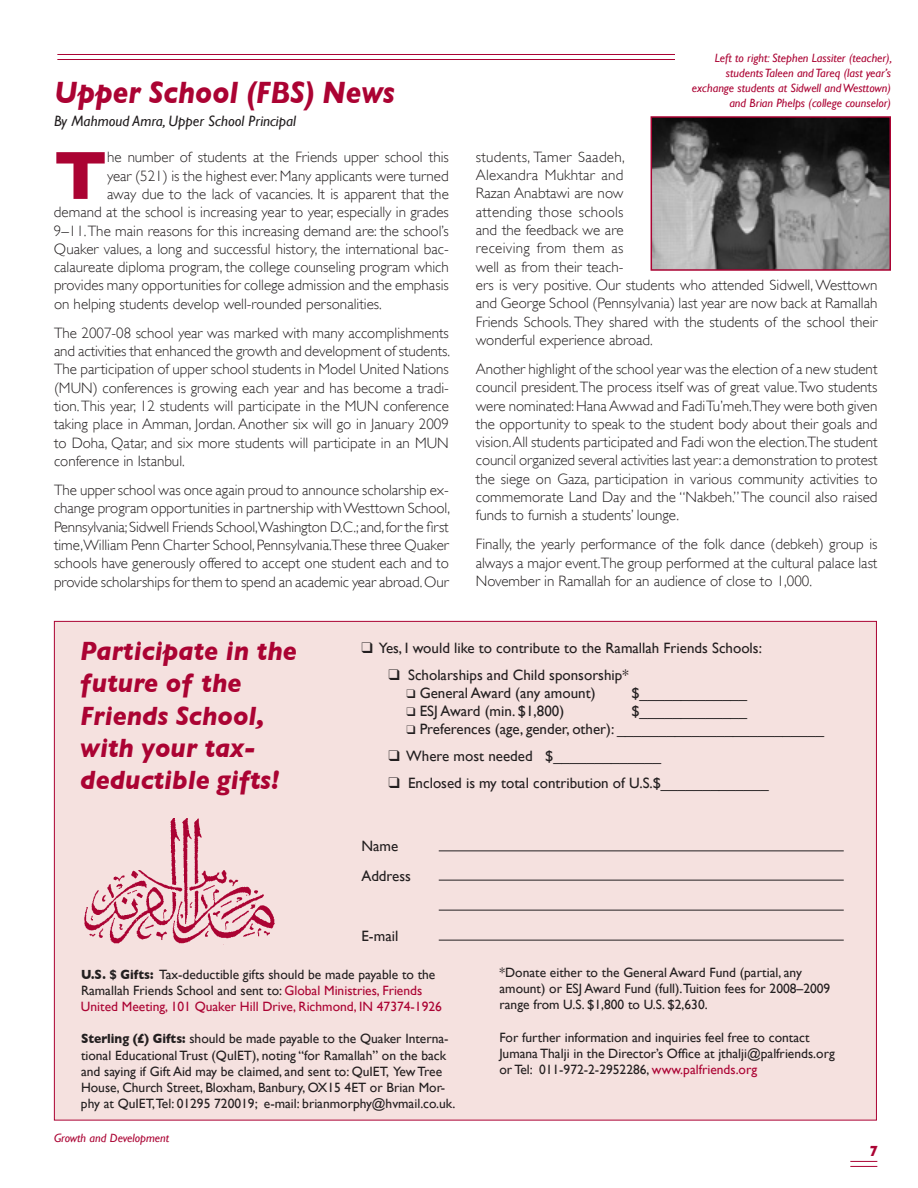
<style>
.page{position:relative;width:918px;height:1188px;background:#fff}
.page>*{position:absolute;margin:0;border:0;box-sizing:border-box;transform-origin:0 0}
.t1{font:700 69.15px "Gill Sans";color:#ab0333}
.t2{font:italic 700 31.5px "Gill Sans";color:#ab0333;scale:.9 1}
.t3{font:italic 700 27px/32.4px "Gill Sans";color:#ab0333;scale:.95 1}
.t4{font:300 15px/18.3px "Gill Sans";color:#231f20;text-align:justify}
.t5{font:15px/30px "Gill Sans";color:#231f20}
.t6{font:italic 15px "Gill Sans";color:#231f20}
.t7{font:italic 700 15px "Gill Sans";color:#ab0333}
.t8{font:13.5px/16.2px "Gill Sans";color:#231f20}
.t9{font:13.5px/16.2px "Gill Sans";color:#ab0333}
.t10{font:italic 12px/15px "Gill Sans";color:#ab0333;text-align:right}
.s1{font-weight:700;color:#231f20}
.s2{color:#231f20}
.s3{font-weight:700}
.s4{color:#ab0333}
</style>
<div class="page">
<hr style="left:57px;top:54px;width:618px;height:1px;background:#ab0333">
<hr style="left:57px;top:59px;width:618px;height:1px;background:#ab0333">
<svg style="left:850px;top:1161px;width:27px;height:6px"></svg>
<div style="left:54px;top:621px;width:822px;height:499px;background:#f5e1df"></div>
<img style="left:84px;top:818px;width:191px;height:127px">
<hr style="left:439px;top:850px;width:405px;height:1px;background:#231f20">
<hr style="left:439px;top:880px;width:405px;height:1px;background:#231f20">
<hr style="left:439px;top:910px;width:405px;height:1px;background:#231f20">
<hr style="left:439px;top:940px;width:405px;height:1px;background:#231f20">
<img style="left:654px;top:119px;width:234px;height:149px">
<div style="left:651px;top:116px;width:240px;height:155px;border:2px solid #ab0333"></div>
<h2 class="t2" style="left:54px;top:74px;width:380px">Upper School (FBS) News</h2>
<p class="t6" style="left:54px;top:112px;width:244px">By Mahmoud Amra, Upper School Principal</p>
<h1 class="t1" style="left:54px;top:135px;width:55px">T</h1>
<p class="t4" style="left:107px;top:148px;width:343px">he number of students at the Friends upper school this</p>
<p class="t4" style="left:107px;top:166px;width:343px">year (521) is the highest ever. Many applicants were turned</p>
<p class="t4" style="left:107px;top:185px;width:343px">away due to the lack of vacancies. It is apparent that the</p>
<p class="t4" style="left:54px;top:203px;width:396px">demand at the school is increasing year to year, especially in grades</p>
<p class="t4" style="left:54px;top:221px;width:396px">9–11. The main reasons for this increasing demand are: the school’s</p>
<p class="t4" style="left:54px;top:240px;width:396px">Quaker values, a long and successful history, the international bac-</p>
<p class="t4" style="left:54px;top:258px;width:396px">calaureate diploma program, the college counseling program which</p>
<p class="t4" style="left:54px;top:276px;width:396px">provides many opportunities for college admission and the emphasis</p>
<p class="t4" style="left:54px;top:294px;width:329px">on helping students develop well-rounded personalities.</p>
<p class="t4" style="left:54px;top:324px;width:398px">The 2007-08 school year was marked with many accomplishments and activities that enhanced the growth and development of students.<br>The participation of upper school students in Model United Nations (MUN) conferences is growing each year and has become a tradi&shy;tion. This year, 12 students will participate in the MUN conference taking place in Amman, Jordan. Another six will go in January 2009 to Doha, Qatar, and six more students will participate in an MUN conference in Istanbul.</p>
<p class="t4" style="left:54px;top:481px;width:398px">The upper school was once again proud to announce scholarship ex&shy;change program opportunities in partnership with Westtown School, Pennsylvania; Sidwell Friends School,Washington D.C.; and, for the first time,William Penn Charter School, Pennsylvania.These three Quaker schools have generously offered to accept one student each and to provide scholarships for them to spend an academic year abroad. Our</p>
<p class="t10" style="left:692px;top:51px;width:202px">Left to right: Stephen Lassiter (teacher), students Taleen and Tareq (last year’s exchange students at Sidwell and Westtown) and Brian Phelps (college counselor)</p>
<p class="t4" style="left:476px;top:148px;width:403px;text-align:left">students, Tamer Saadeh,<br>Alexandra Mukhtar and<br>Razan Anabtawi are now<br>attending those schools<br>and the feedback we are<br>receiving from them as<br>well as from their teach-<br>ers is very positive. Our students who attended Sidwell, Westtown and George School (Pennsylvania) last year are now back at Ramallah Friends Schools. They shared with the students of the school their wonderful experience abroad.</p>
<p class="t4" style="left:476px;top:360px;width:403px">Another highlight of the school year was the election of a new student council president. The process itself was of great value. Two students were nominated: Hana Awwad and Fadi Tu’meh.They were both given the opportunity to speak to the student body about their goals and vision. All students participated and Fadi won the election.The student council organized several activities last year: a demonstration to protest the siege on Gaza, participation in various community activities to commemorate Land Day and the “Nakbeh.” The council also raised funds to furnish a students’ lounge.</p>
<p class="t4" style="left:476px;top:535px;width:403px">Finally, the yearly performance of the folk dance (debkeh) group is always a major event.The group performed at the cultural palace last November in Ramallah for an audience of close to 1,000.</p>
<h3 class="t3" style="left:80px;top:634px;width:230px">Participate in the future of the<br>Friends School, with your tax&shy;deductible gifts!</h3>
<p class="t5" style="left:361px;top:632px;width:402px">❑ Yes, I would like to contribute to the Ramallah Friends Schools:</p>
<p class="t5" style="left:388px;top:659px;width:242px">❑ Scholarships and Child sponsorship*</p>
<p class="t5" style="left:406px;top:677px;width:191px">❑ General Award (any amount)</p>
<p class="t5" style="left:631px;top:677px;width:117px">$_____________</p>
<p class="t5" style="left:406px;top:695px;width:159px">❑ ESJ Award (min. $1,800)</p>
<p class="t5" style="left:631px;top:695px;width:117px">$_____________</p>
<p class="t5" style="left:406px;top:713px;width:419px">❑ Preferences (age, gender, other): _________________________</p>
<p class="t5" style="left:388px;top:740px;width:274px">❑ Where most needed $_____________</p>
<p class="t5" style="left:388px;top:767px;width:382px">❑ Enclosed is my total contribution of U.S.$_____________</p>
<p class="t5" style="left:361px;top:830px;width:51px">Name<br>Address</p>
<p class="t5" style="left:361px;top:920px;width:38px">E-mail</p>
<p class="t9" style="left:81px;top:966px;width:362px"><span class="s1">U.S. $ Gifts:</span> <span class="s2">Tax-deductible gifts should be made payable to the<br>Ramallah Friends School and sent to:</span> Global Ministries, Friends<br>United Meeting, 101 Quaker Hill Drive, Richmond, IN 47374-1926</p>
<p class="t8" style="left:81px;top:1031px;width:376px"><span class="s3">Sterling (£) Gifts:</span> should be made payable to the Quaker Interna&shy;tional Educational Trust (QuIET), noting “for Ramallah” on the back and saying if Gift Aid may be claimed, and sent to: QuIET, Yew Tree House, Church Street, Bloxham, Banbury, OX15 4ET or Brian Mor&shy;phy at QuIET,Tel: 01295 720019; e-mail: brianmorphy@hvmail.co.uk.</p>
<p class="t10" style="left:54px;top:1131px;width:117px">Growth and Development</p>
<p class="t8" style="left:499px;top:964px;width:332px">*Donate either to the General Award Fund (partial, any amount) or ESJ Award Fund (full).Tuition fees for 2008–2009 range from U.S. $1,800 to U.S. $2,630.</p>
<p class="t8" style="left:499px;top:1029px;width:337px">For further information and inquiries feel free to contact<br>Jumana Thalji in the Director’s Office at jthalji@palfriends.org or Tel: 011-972-2-2952286, <span class="s4">www.palfriends.org</span></p>
<p class="t7" style="left:869px;top:1142px;width:10px">7</p>
</div>
